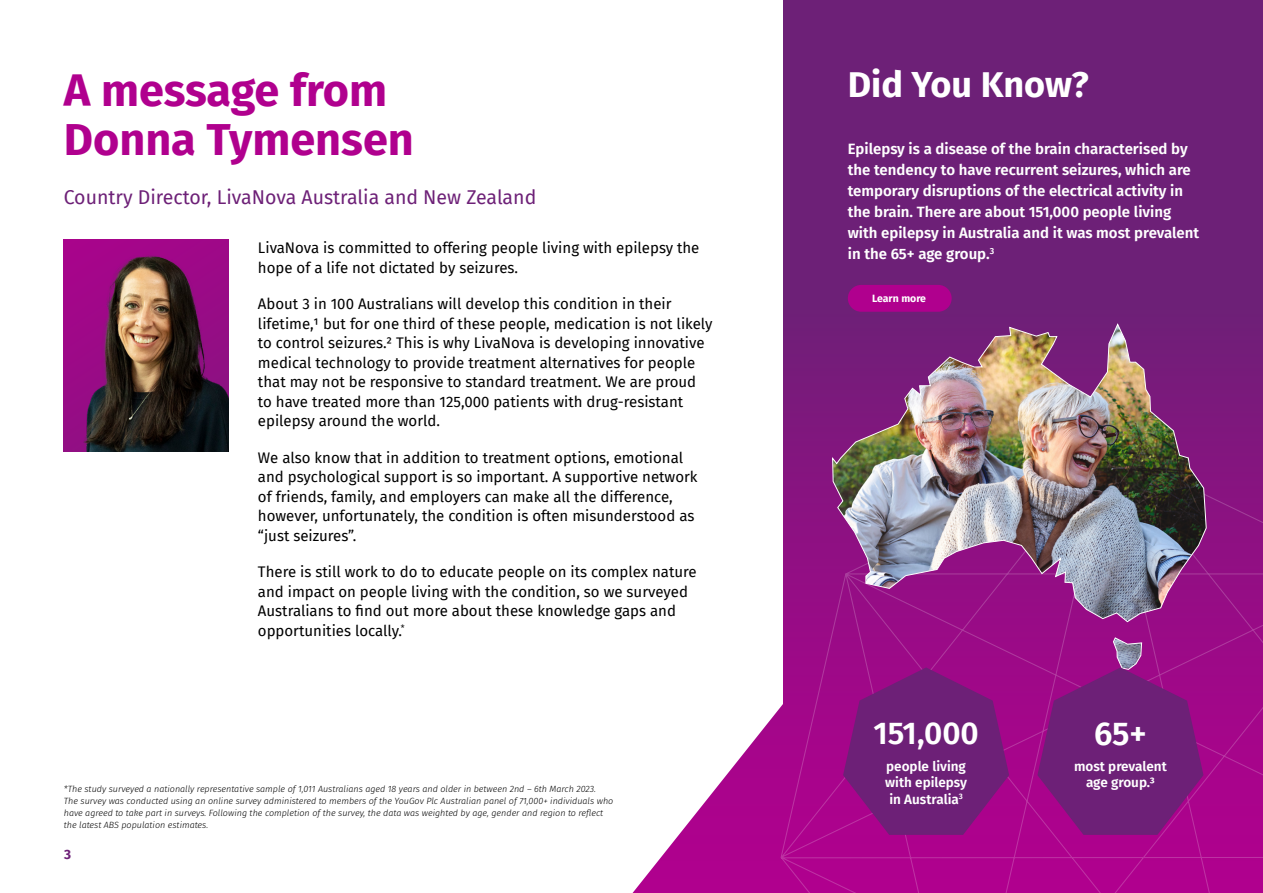
<style>
.page{position:relative;width:1263px;height:893px;background:#fff}
.page>*{position:absolute;margin:0;border:0;box-sizing:border-box;transform-origin:0 0}
.t1{font:700 45px/49.5px "Fira Sans";color:#b0008e}
.t2{font:700 36px "Fira Sans";color:#fff}
.Bullet{font:600 33px "Fira Sans";color:#fff}
.Bullet-2{font:600 31.5px "Fira Sans";color:#fff}
.t3{font:19.5px "Fira Sans";color:#6d2077}
.Bullet_Purple{font:15px/19.5px "Fira Sans";color:#000}
.Opener{font:600 15px/21px "Fira Sans";color:#fff}
.Bullet-3{font:600 13.5px/16.5px "Fira Sans";color:#fff;text-align:center}
.t4{font:700 13.5px "Fira Sans";color:#6d2077}
.Bullet_Purple-2{font:700 10.5px "Fira Sans";color:#fff}
.t5{font:italic 300 9px/12px "Fira Sans";color:#000}
</style>
<div class="page">
<svg style="left:632px;top:708px;width:148px;height:185px"></svg>
<div style="left:783px;top:0;width:480px;height:893px;background:#6d2077"></div>
<svg style="left:780px;top:446px;width:483px;height:447px"></svg>
<img style="left:832px;top:323px;width:375px;height:347px">
<svg style="left:843px;top:667px;width:166px;height:168px"></svg>
<svg style="left:1037px;top:667px;width:166px;height:168px"></svg>
<img style="left:64px;top:239px;width:164px;height:213px">
<div style="left:848px;top:285px;width:104px;height:27px;background:#b0008e;border-radius:13px"></div>
<p class="t1" style="left:64px;top:62px;width:352px">A message from<br>Donna Tymensen</p>
<p class="t3" style="left:64px;top:182px;width:474px">Country Director, LivaNova Australia and New Zealand</p>
<p class="Bullet_Purple" style="left:258px;top:238px;width:443px">LivaNova is committed to offering people living with epilepsy the hope of a life not dictated by seizures.</p>
<p class="Bullet_Purple" style="left:258px;top:294px;width:456px">About 3 in 100 Australians will develop this condition in their lifetime,1 but for one third of these people, medication is not likely to control seizures.2 This is why LivaNova is developing innovative medical technology to provide treatment alternatives for people that may not be responsive to standard treatment. We are proud to have treated more than 125,000 patients with drug-resistant epilepsy around the world.</p>
<p class="Bullet_Purple" style="left:258px;top:447px;width:441px">We also know that in addition to treatment options, emotional and psychological support is so important. A supportive network of friends, family, and employers can make all the difference, however, unfortunately, the condition is often misunderstood as “just seizures”.</p>
<p class="Bullet_Purple" style="left:258px;top:562px;width:440px">There is still work to do to educate people on its complex nature and impact on people living with the condition, so we surveyed Australians to find out more about these knowledge gaps and opportunities locally.<sup>*</sup></p>
<p class="t5" style="left:64px;top:782px;width:551px">*The study surveyed a nationally representative sample of 1,011 Australians aged 18 years and older in between 2nd – 6th March 2023.<br>The survey was conducted using an online survey administered to members of the YouGov Plc Australian panel of 71,000+ individuals who have agreed to take part in surveys. Following the completion of the survey, the data was weighted by age, gender and region to reflect the latest ABS population estimates.</p>
<p class="t4" style="left:64px;top:843px;width:9px">3</p>
<p class="t2" style="left:848px;top:55px;width:243px">Did You Know?</p>
<p class="Opener" style="left:848px;top:138px;width:353px">Epilepsy is a disease of the brain characterised by the tendency to have recurrent seizures, which are temporary disruptions of the electrical activity in the brain. There are about 151,000 people living with epilepsy in Australia and it was most prevalent in the 65+ age group.<sup>3</sup></p>
<p class="Bullet_Purple-2" style="left:872px;top:289px;width:56px">Learn more</p>
<p class="Bullet-2" style="left:873px;top:707px;width:107px">151,000</p>
<p class="Bullet" style="left:1094px;top:707px;width:54px">65+</p>
<p class="Bullet-3" style="left:885px;top:757px;width:83px">people living with epilepsy in Australia<sup>3</sup></p>
<p class="Bullet-3" style="left:1074px;top:757px;width:94px">most prevalent age group.3</p>
</div>
